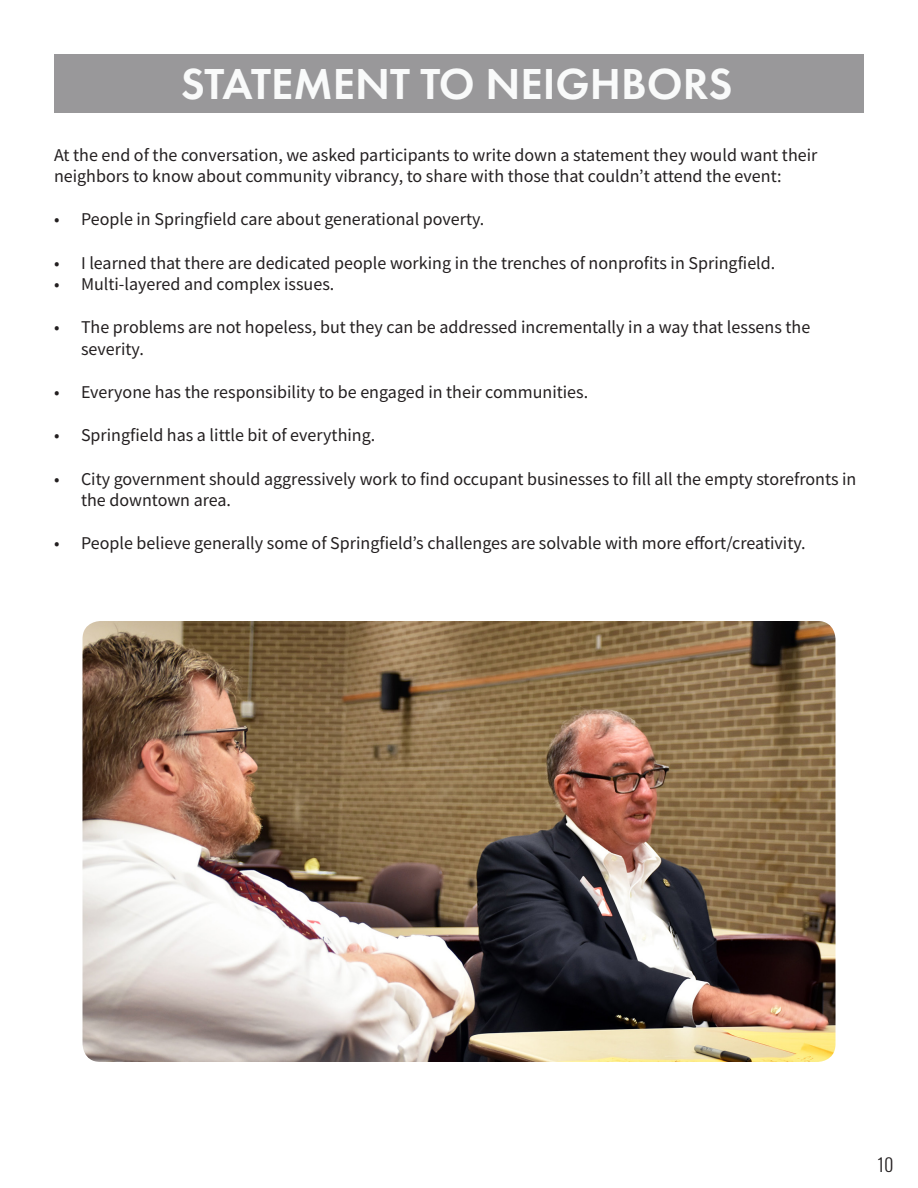
<style>
.page{position:relative;width:918px;height:1188px;background:#fff}
.page>*{position:absolute;margin:0;border:0;box-sizing:border-box;transform-origin:0 0}
.t1{font:600 45px "Futura PT";color:#f9fafa}
.t2{font:18px/21.6px "Source Sans Pro";color:#231f20}
.t3{font:300 18px "Oswald";color:#231f20}
</style>
<div class="page">
<div style="left:54px;top:54px;width:810px;height:58px;background:#99989a"></div>
<img style="left:82px;top:621px;width:754px;height:441px">
<p class="t1" style="left:181px;top:56px;width:553px">STATEMENT TO NEIGHBORS</p>
<p class="t2" style="left:54px;top:144px;width:765px">At the end of the conversation, we asked participants to write down a statement they would want their neighbors to know about community vibrancy, to share with those that couldn’t attend the event:</p>
<p class="t2" style="left:54px;top:208px;width:432px">• People in Springfield care about generational poverty.</p>
<p class="t2" style="left:54px;top:252px;width:723px">• I learned that there are dedicated people working in the trenches of nonprofits in Springfield.</p>
<p class="t2" style="left:54px;top:273px;width:282px">• Multi-layered and complex issues.</p>
<p class="t2" style="left:81px;top:316px;width:731px;text-indent:-27px">• The problems are not hopeless, but they can be addressed incrementally in a way that lessens the severity.</p>
<p class="t2" style="left:54px;top:381px;width:536px">• Everyone has the responsibility to be engaged in their communities.</p>
<p class="t2" style="left:54px;top:424px;width:323px">• Springfield has a little bit of everything.</p>
<p class="t2" style="left:81px;top:468px;width:777px;text-indent:-27px">• City government should aggressively work to find occupant businesses to fill all the empty storefronts in the downtown area.</p>
<p class="t2" style="left:54px;top:532px;width:753px">• People believe generally some of Springfield’s challenges are solvable with more effort/creativity.</p>
<p class="t3" style="left:877px;top:1149px;width:18px">10</p>
</div>
